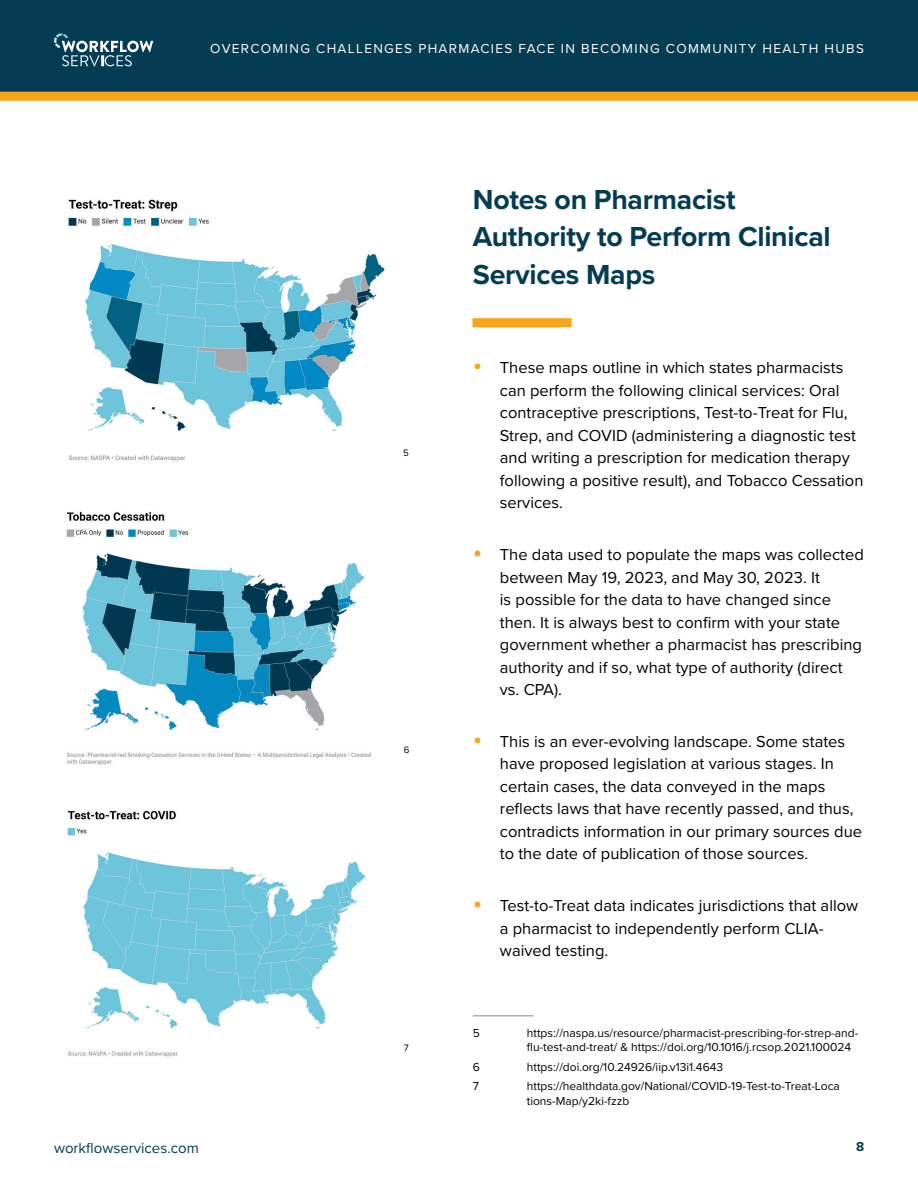
<style>
.page{position:relative;width:918px;height:1188px;background:#fff}
.page>*{position:absolute;margin:0;border:0;box-sizing:border-box;transform-origin:0 0}
.t1{font:700 28.5px/37.5px "Proxima Nova";letter-spacing:-.01em;color:#033c53}
.t2{font:16.5px/22.5px "Proxima Nova";color:#000}
.t3{font:15px "Proxima Nova";color:#033c53}
.t4{font:13.5px "Proxima Nova";letter-spacing:.1em;color:#fff}
.t5{font:700 13.5px "Proxima Nova";color:#033c53}
.t6{font:12px/14.4px "Proxima Nova";color:#000}
.Body{font:9.6px "Proxima Nova";color:#000}
.s1{font-size:27px;color:#faa41a}
</style>
<div class="page">
<img style="left:67px;top:810px;width:299px;height:247px">
<div style="left:472px;top:318px;width:100px;height:9px;background:#faa41a"></div>
<hr style="left:473px;top:1015px;width:61px;height:1px;background:#000">
<img style="left:68px;top:199px;width:317px;height:263px">
<img style="left:66px;top:511px;width:305px;height:254px">
<div style="left:0;top:0;width:918px;height:96px;background:#033c53"></div>
<svg style="left:54px;top:33px;width:99px;height:33px"></svg>
<div style="left:0;top:92px;width:918px;height:9px;background:#faa41a"></div>
<p class="t4" style="left:210px;top:39px;width:655px">OVERCOMING CHALLENGES PHARMACIES FACE IN BECOMING COMMUNITY HEALTH HUBS</p>
<p class="t3" style="left:54px;top:1136px;width:146px">workflowservices.com</p>
<p class="Body" style="left:403px;top:445px;width:7px">5</p>
<p class="Body" style="left:404px;top:743px;width:7px">6</p>
<p class="Body" style="left:404px;top:1041px;width:6px">7</p>
<p class="t1" style="left:473px;top:180px;width:359px">Notes on Pharmacist<br>Authority to Perform Clinical<br>Services Maps</p>
<p class="t2" style="left:500px;top:356px;width:365px;text-indent:-27px"><span class="s1">•</span> These maps outline in which states pharmacists can perform the following clinical services: Oral contraceptive prescriptions, Test-to-Treat for Flu, Strep, and COVID (administering a diagnostic test and writing a prescription for medication therapy following a positive result), and Tobacco Cessation services.</p>
<p class="t2" style="left:500px;top:543px;width:366px;text-indent:-27px"><span class="s1">•</span> The data used to populate the maps was collected between May 19, 2023, and May 30, 2023. It<br>is possible for the data to have changed since then. It is always best to confirm with your state government whether a pharmacist has prescribing authority and if so, what type of authority (direct vs. CPA).</p>
<p class="t2" style="left:500px;top:729px;width:364px;text-indent:-27px"><span class="s1">•</span> This is an ever-evolving landscape. Some states have proposed legislation at various stages. In certain cases, the data conveyed in the maps reflects laws that have recently passed, and thus, contradicts information in our primary sources due to the date of publication of those sources.</p>
<p class="t2" style="left:500px;top:894px;width:360px;text-indent:-27px"><span class="s1">•</span> Test-to-Treat data indicates jurisdictions that allow a pharmacist to independently perform CLIA&shy;waived testing.</p>
<p class="t6" style="left:473px;top:1025px;width:9px">5</p>
<p class="t6" style="left:527px;top:1025px;width:333px">https://naspa.us/resource/pharmacist-prescribing-for-strep-and&shy;flu-test-and-treat/ &amp; https://doi.org/10.1016/j.rcsop.2021.100024</p>
<p class="t6" style="left:473px;top:1059px;width:9px">6</p>
<p class="t6" style="left:527px;top:1059px;width:198px">https://doi.org/10.24926/iip.v13i1.4643</p>
<p class="t6" style="left:473px;top:1078px;width:8px">7</p>
<p class="t6" style="left:527px;top:1078px;width:315px">https://healthdata.gov/National/COVID-19-Test-to-Treat-Loca tions-Map/y2ki-fzzb</p>
<p class="t5" style="left:856px;top:1137px;width:10px">8</p>
</div>
